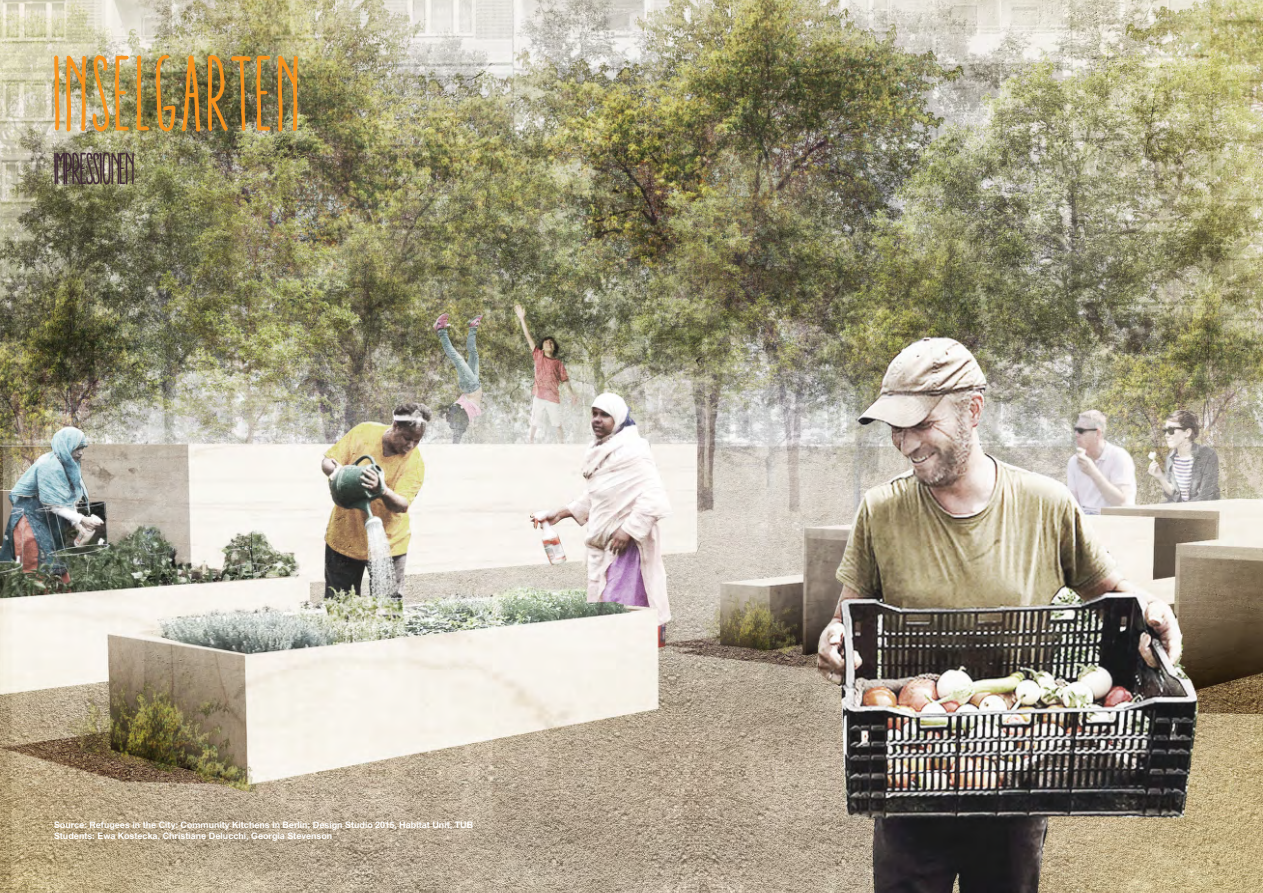
<style>
.page{position:relative;width:1263px;height:893px;background:#fff}
.page>*{position:absolute;margin:0;border:0;box-sizing:border-box;transform-origin:0 0}
._69pt{font:ultra-condensed 108px "Aracne";letter-spacing:.02em;color:#f7931e}
._69pt-2{font:ultra-condensed 45px "Aracne";letter-spacing:-.04em;color:#3f2736}
.t1{font:700 9px "Union";color:#fff}
</style>
<div class="page">
<img style="left:0;top:0;width:1262px;height:893px">
<p class="_69pt" style="left:54px;top:34px;width:250px">INSELGARTEN</p>
<p class="_69pt-2" style="left:54px;top:144px;width:84px">IMPRESSIONEN</p>
<p class="t1" style="left:54px;top:819px;width:421px">Source: Refugees in the City: Community Kitchens in Berlin; Design Studio 2015, Habitat Unit, TUB</p>
<p class="t1" style="left:54px;top:830px;width:280px">Students: Ewa Kostecka, Christiane Delucchi, Georgia Stevenson</p>
</div>
